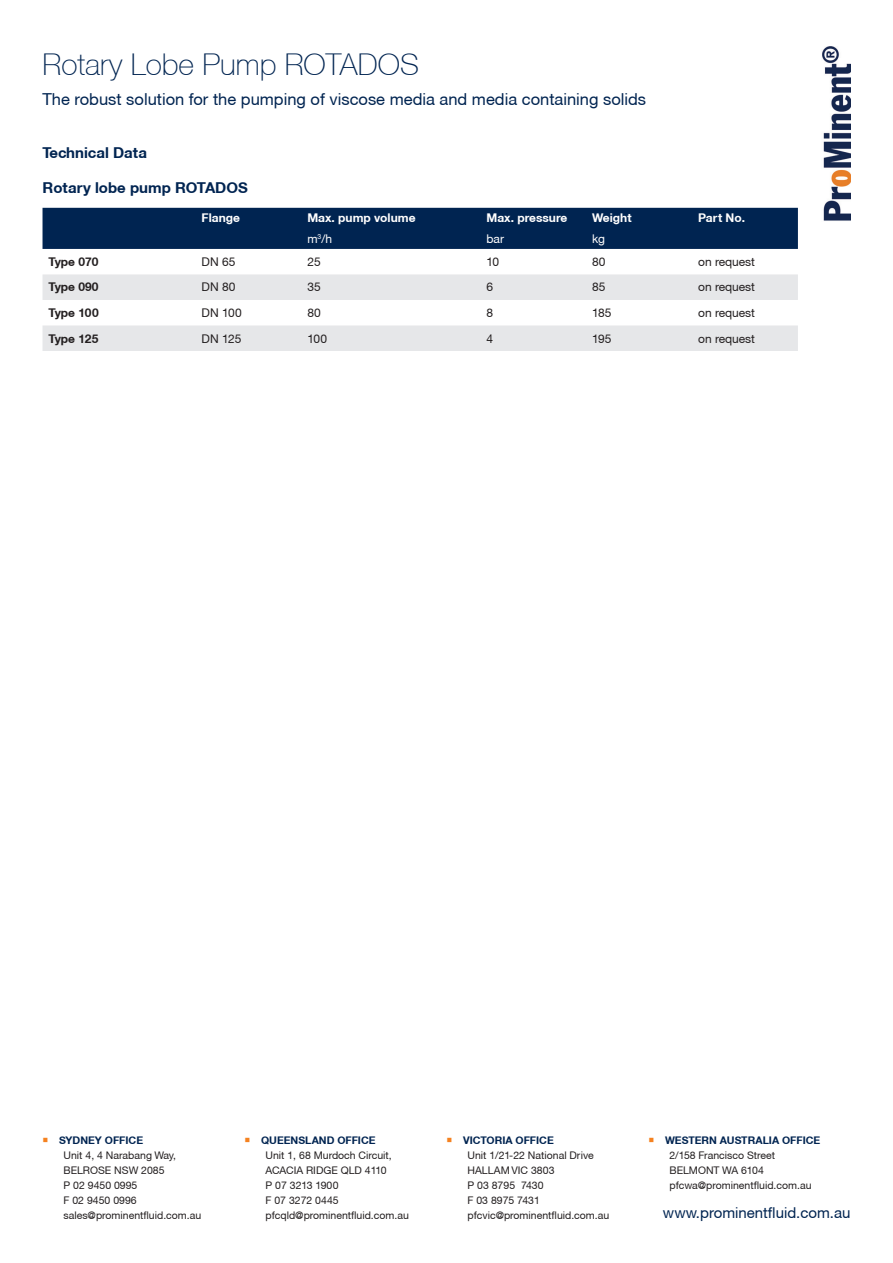
<style>
.page{position:relative;width:893px;height:1263px;background:#fff}
.page>*{position:absolute;margin:0;border:0;box-sizing:border-box;transform-origin:0 0}
.t1{font:100 30px "Helvetica Neue CE";color:#002451}
.t2{font:16.5px "Helvetica Neue CE";color:#002451}
.t3{font:700 15px "Helvetica Neue CE";color:#002451}
.t4{font:15px "Helvetica Neue CE";color:#002451}
.t5{font:12px "Helvetica Neue CE";color:#231f20}
.t6{font:700 12px "Helvetica Neue CE";color:#fff}
.t7{font:700 12px "Helvetica Neue CE";color:#231f20}
.t8{font:12px "Helvetica Neue CE";color:#fff}
.t9{font:10.5px/15px "Helvetica Neue CE";color:#231f20}
.s1{color:#f58220}
.s2{font-weight:700;color:#002451}
</style>
<div class="page">
<div style="left:43px;top:208px;width:755px;height:41px;background:#002451"></div>
<svg style="left:43px;top:274px;width:755px;height:77px;fill:#e6e7e9"></svg>
<img style="left:822px;top:46px;width:28px;height:175px">
<h1 class="t1" style="left:43px;top:47px;width:378px">Rotary Lobe Pump ROTADOS</h1>
<h2 class="t2" style="left:43px;top:89px;width:605px">The robust solution for the pumping of viscose media and media containing solids</h2>
<h3 class="t3" style="left:43px;top:143px;width:106px">Technical Data</h3>
<h3 class="t3" style="left:43px;top:179px;width:207px">Rotary lobe pump ROTADOS</h3>
<p class="t6" style="left:202px;top:211px;width:40px">Flange</p>
<p class="t6" style="left:307px;top:211px;width:110px">Max. pump volume</p>
<p class="t6" style="left:486px;top:211px;width:82px">Max. pressure</p>
<p class="t6" style="left:592px;top:211px;width:41px">Weight</p>
<p class="t6" style="left:698px;top:211px;width:49px">Part No.</p>
<p class="t8" style="left:307px;top:231px;width:26px">m<sup>3</sup>/h</p>
<p class="t8" style="left:486px;top:231px;width:19px">bar</p>
<p class="t8" style="left:592px;top:231px;width:14px">kg</p>
<p class="t7" style="left:49px;top:254px;width:51px">Type 070</p>
<p class="t5" style="left:202px;top:254px;width:35px">DN 65</p>
<p class="t5" style="left:307px;top:254px;width:15px">25</p>
<p class="t5" style="left:486px;top:254px;width:14px">10</p>
<p class="t5" style="left:592px;top:254px;width:15px">80</p>
<p class="t5" style="left:698px;top:254px;width:58px">on request</p>
<p class="t7" style="left:49px;top:280px;width:51px">Type 090</p>
<p class="t5" style="left:202px;top:280px;width:35px">DN 80</p>
<p class="t5" style="left:307px;top:280px;width:15px">35</p>
<p class="t5" style="left:486px;top:280px;width:8px">6</p>
<p class="t5" style="left:592px;top:280px;width:15px">85</p>
<p class="t5" style="left:698px;top:280px;width:58px">on request</p>
<p class="t7" style="left:49px;top:305px;width:52px">Type 100</p>
<p class="t5" style="left:202px;top:305px;width:42px">DN 100</p>
<p class="t5" style="left:307px;top:305px;width:15px">80</p>
<p class="t5" style="left:486px;top:305px;width:8px">8</p>
<p class="t5" style="left:592px;top:305px;width:21px">185</p>
<p class="t5" style="left:698px;top:305px;width:58px">on request</p>
<p class="t7" style="left:49px;top:331px;width:51px">Type 125</p>
<p class="t5" style="left:202px;top:331px;width:41px">DN 125</p>
<p class="t5" style="left:307px;top:331px;width:21px">100</p>
<p class="t5" style="left:486px;top:331px;width:8px">4</p>
<p class="t5" style="left:592px;top:331px;width:21px">195</p>
<p class="t5" style="left:698px;top:331px;width:58px">on request</p>
<p class="t9" style="left:64px;top:1132px;width:139px;text-indent:-21px"><span class="s1">○</span> <span class="s2">SYDNEY OFFICE<br></span>Unit 4, 4 Narabang Way,<br>BELROSE NSW 2085<br>P 02 9450 0995<br>F 02 9450 0996 sales@prominentfluid.com.au</p>
<p class="t9" style="left:265px;top:1132px;width:145px;text-indent:-21px"><span class="s1">○</span> <span class="s2">QUEENSLAND OFFICE<br></span>Unit 1, 68 Murdoch Circuit,<br>ACACIA RIDGE QLD 4110<br>P 07 3213 1900<br>F 07 3272 0445 pfcqld@prominentfluid.com.au</p>
<p class="t9" style="left:467px;top:1132px;width:143px;text-indent:-21px"><span class="s1">○</span> <span class="s2">VICTORIA OFFICE<br></span>Unit 1/21-22 National Drive<br>HALLAM VIC 3803<br>P 03 8795 7430<br>F 03 8975 7431 pfcvic@prominentfluid.com.au</p>
<p class="t9" style="left:669px;top:1132px;width:152px;text-indent:-21px"><span class="s1">○</span> <span class="s2">WESTERN AUSTRALIA OFFICE<br></span>2/158 Francisco Street<br>BELMONT WA 6104 pfcwa@prominentfluid.com.au</p>
<h3 class="t4" style="left:663px;top:1204px;width:189px">www.prominentfluid.com.au</h3>
</div>
